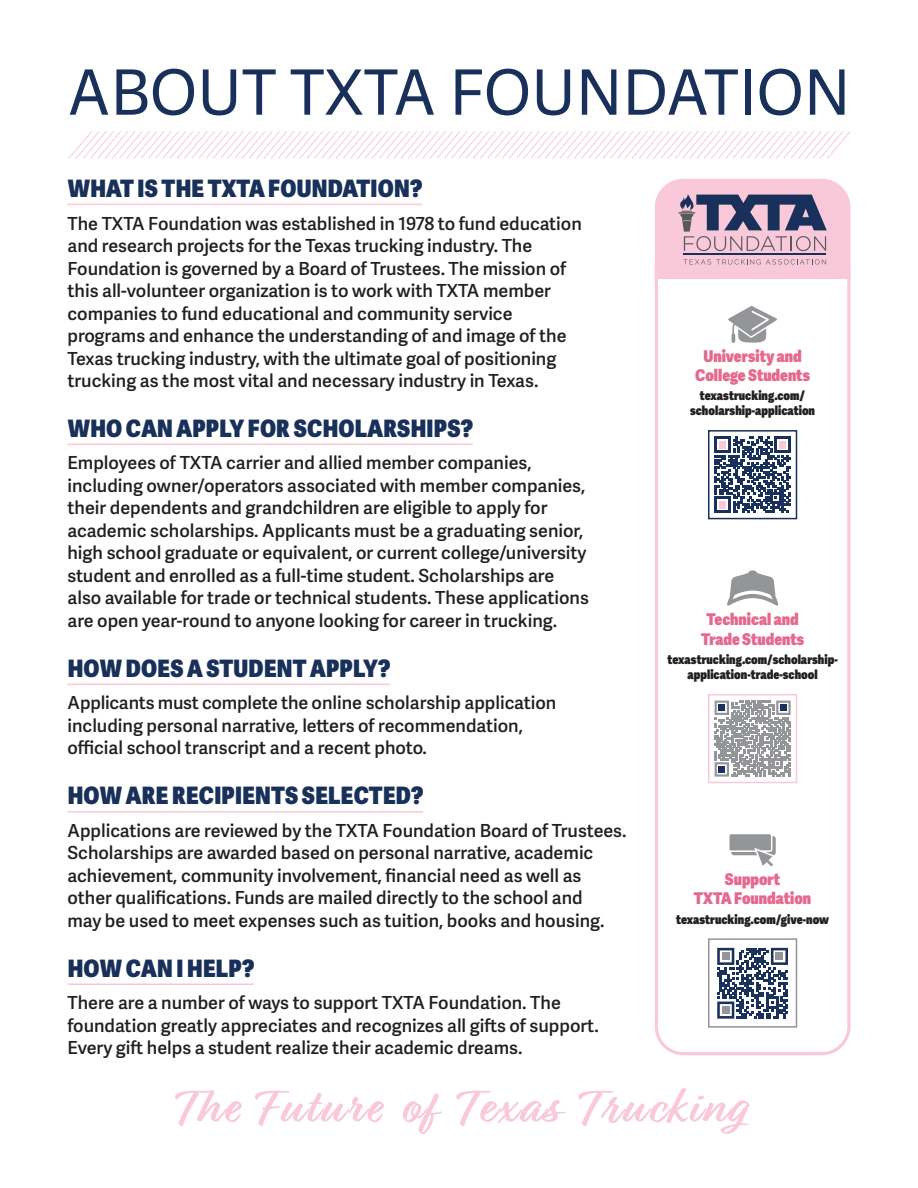
<style>
.page{position:relative;width:918px;height:1188px;background:#fff}
.page>*{position:absolute;margin:0;border:0;box-sizing:border-box;transform-origin:0 0}
.t1{font:62.55px "Adelle Sans";color:#18305a}
.t2{font:700 51px "Relation";letter-spacing:.05em;color:#f9c9d9}
.t3{font:800 24px "Adelle Sans Cnd";letter-spacing:.01em;color:#18305a}
.t4{font:600 18px/22.5px "Adelle Sans";color:#231f20}
.t5{font:800 16.2px/19.5px "Adelle Sans Cnd";color:#e5698e;text-align:center}
.t6{font:800 12.6px/15.1px "Adelle Sans Cnd";color:#231f20;text-align:center}
</style>
<div class="page">
<svg style="left:654px;top:265px;width:197px;height:791px"></svg>
<svg style="left:69px;top:131px;width:782px;height:28px"></svg>
<hr style="left:68px;top:204px;width:354px;height:1px;background:#f9c9d9">
<hr style="left:68px;top:444px;width:405px;height:1px;background:#f9c9d9">
<hr style="left:68px;top:684px;width:322px;height:1px;background:#f9c9d9">
<hr style="left:68px;top:811px;width:355px;height:2px;background:#f9c9d9">
<hr style="left:68px;top:984px;width:186px;height:1px;background:#f9c9d9">
<svg style="left:728px;top:306px;width:49px;height:37px"></svg>
<svg style="left:727px;top:570px;width:51px;height:37px"></svg>
<div style="left:709px;top:939px;width:87px;height:88px;background:#fff"></div>
<svg style="left:717px;top:948px;width:71px;height:71px"></svg>
<div style="left:722px;top:953px;width:7px;height:7px;background:#939598"></div>
<div style="left:776px;top:953px;width:7px;height:7px;background:#939598"></div>
<div style="left:722px;top:1006px;width:7px;height:8px;background:#939598"></div>
<div style="left:708px;top:938px;width:89px;height:90px;border:2px solid #939598"></div>
<svg style="left:730px;top:834px;width:46px;height:33px"></svg>
<div style="left:709px;top:431px;width:87px;height:88px;background:#fff"></div>
<div style="left:713px;top:435px;width:79px;height:80px;background:linear-gradient(to right,#fff,#fff)"></div>
<svg style="left:715px;top:437px;width:76px;height:76px"></svg>
<div style="left:708px;top:430px;width:89px;height:89px;border:2px solid #18305a"></div>
<div style="left:709px;top:695px;width:87px;height:87px;background:#fff"></div>
<svg style="left:715px;top:701px;width:76px;height:76px"></svg>
<div style="left:708px;top:694px;width:89px;height:89px;border:2px solid #f9c9d9"></div>
<svg style="left:655px;top:179px;width:195px;height:100px;background:#ccabbf"></svg>
<hr style="left:683px;top:254px;width:143px;height:1px;background:#18305a">
<h1 class="t1" style="left:68px;top:48px;width:785px">ABOUT TXTA FOUNDATION</h1>
<h3 class="t3" style="left:68px;top:173px;width:356px">WHAT IS THE TXTA FOUNDATION?</h3>
<p class="t4" style="left:68px;top:211px;width:516px">The TXTA Foundation was established in 1978 to fund education and research projects for the Texas trucking industry. The Foundation is governed by a Board of Trustees. The mission of this all-volunteer organization is to work with TXTA member companies to fund educational and community service programs and enhance the understanding of and image of the Texas trucking industry, with the ultimate goal of positioning trucking as the most vital and necessary industry in Texas.</p>
<h3 class="t3" style="left:68px;top:413px;width:407px">WHO CAN APPLY FOR SCHOLARSHIPS?</h3>
<p class="t4" style="left:68px;top:451px;width:523px">Employees of TXTA carrier and allied member companies, including owner/operators associated with member companies, their dependents and grandchildren are eligible to apply for academic scholarships. Applicants must be a graduating senior, high school graduate or equivalent, or current college/university student and enrolled as a full-time student. Scholarships are also available for trade or technical students. These applications are open year-round to anyone looking for career in trucking.</p>
<h3 class="t3" style="left:68px;top:653px;width:324px">HOW DOES A STUDENT APPLY?</h3>
<p class="t4" style="left:68px;top:691px;width:490px">Applicants must complete the online scholarship application including personal narrative, letters of recommendation, official school transcript and a recent photo.</p>
<h3 class="t3" style="left:68px;top:780px;width:357px">HOW ARE RECIPIENTS SELECTED?</h3>
<p class="t4" style="left:68px;top:819px;width:561px">Applications are reviewed by the TXTA Foundation Board of Trustees.<br>Scholarships are awarded based on personal narrative, academic achievement, community involvement, financial need as well as other qualifications. Funds are mailed directly to the school and<br>may be used to meet expenses such as tuition, books and housing.</p>
<h3 class="t3" style="left:68px;top:953px;width:188px">HOW CAN I HELP?</h3>
<p class="t4" style="left:68px;top:991px;width:533px">There are a number of ways to support TXTA Foundation. The foundation greatly appreciates and recognizes all gifts of support.<br>Every gift helps a student realize their academic dreams.</p>
<p class="t5" style="left:695px;top:346px;width:116px">University and<br>College Students</p>
<p class="t6" style="left:690px;top:388px;width:127px">texastrucking.com/ scholarship-application</p>
<p class="t5" style="left:701px;top:610px;width:105px">Technical and<br>Trade Students</p>
<p class="t6" style="left:668px;top:652px;width:172px">texastrucking.com/scholarship&shy;application-trade-school</p>
<p class="t5" style="left:694px;top:870px;width:119px">Support<br>TXTA Foundation</p>
<p class="t6" style="left:676px;top:912px;width:155px">texastrucking.com/give-now</p>
<h2 class="t2" style="left:174px;top:1077px;width:572px">The Future of Texas Trucking</h2>
</div>
